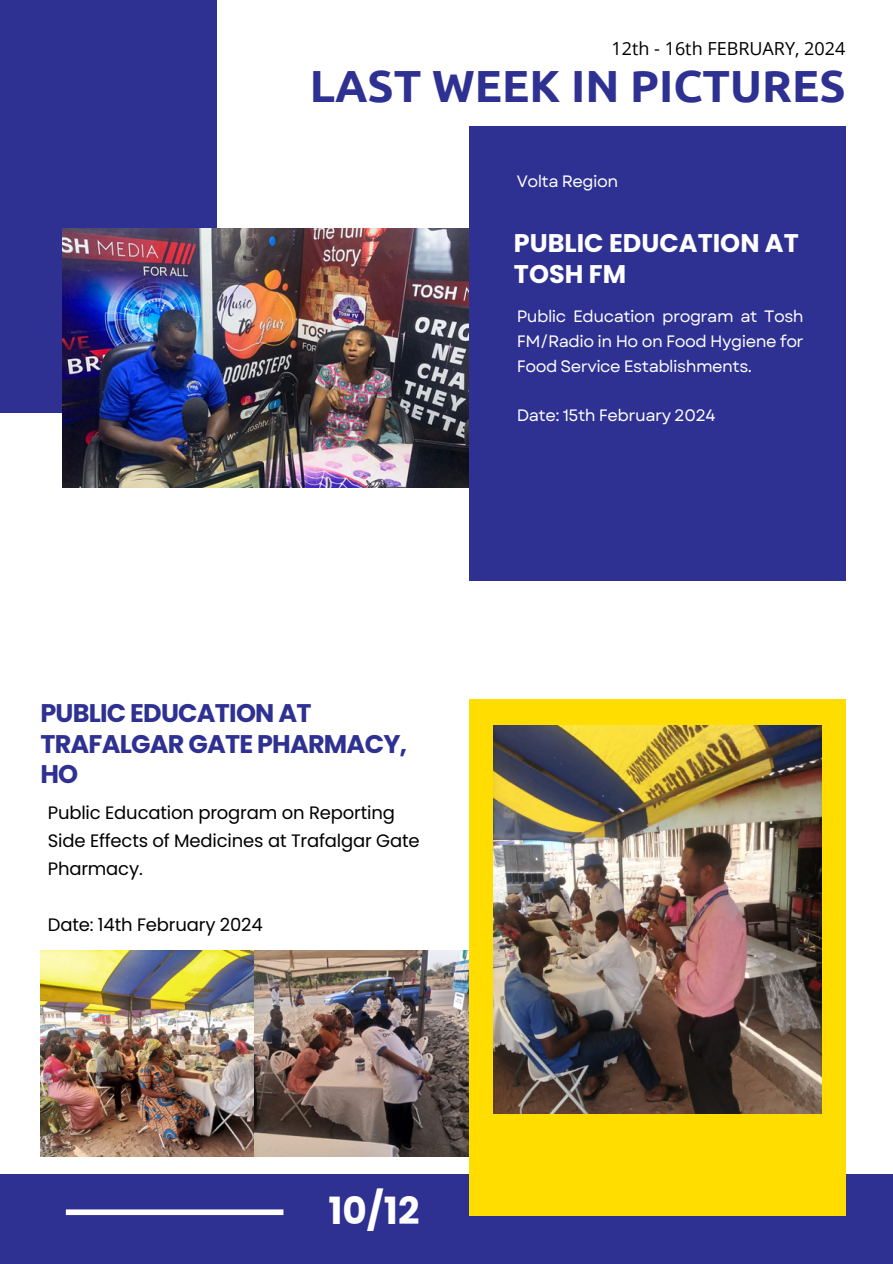
<style>
.page{position:relative;width:893px;height:1264px;background:#fff}
.page>*{position:absolute;margin:0;border:0;box-sizing:border-box;transform-origin:0 0}
.t1{font:700 45px "Ubuntu";color:#2e3192}
.t2{font:700 37.5px "Poppins";color:#fff}
.t3{font:700 25.5px/30.3px "Poppins";letter-spacing:-.03em;color:#2e3192}
.t4{font:700 25.5px/30.3px "Poppins";color:#fff}
.t5{font:18px/28.2px "Poppins";letter-spacing:-.01em;color:#000}
.t6{font:18px "Open Sans";color:#000}
.t7{font:16.5px/24.8px "Garet";letter-spacing:-.03em;color:#fff;text-align:justify}
</style>
<div class="page">
<div style="left:468px;top:126px;width:377px;height:455px;background:#2e3192"></div>
<div style="left:0;top:0;width:217px;height:412px;background:#2e3192"></div>
<div style="left:0;top:1174px;width:892px;height:89px;background:#2e3192"></div>
<div style="left:468px;top:698px;width:377px;height:517px;background:#fd0"></div>
<div style="left:66px;top:1209px;width:217px;height:5px;background:#fff"></div>
<img style="left:62px;top:228px;width:406px;height:259px">
<img style="left:493px;top:726px;width:328px;height:387px">
<img style="left:40px;top:950px;width:428px;height:206px">
<h3 class="t6" style="left:611px;top:36px;width:235px">12th - 16th FEBRUARY, 2024</h3>
<p class="t1" style="left:310px;top:60px;width:537px">LAST WEEK IN PICTURES</p>
<p class="t7" style="left:516px;top:169px;width:103px">Volta Region</p>
<h1 class="t4" style="left:514px;top:228px;width:286px">PUBLIC EDUCATION AT<br>TOSH FM</h1>
<p class="t7" style="left:516px;top:304px;width:288px">Public Education program at Tosh FM/Radio in Ho on Food Hygiene for Food Service Establishments.</p>
<h3 class="t7" style="left:516px;top:403px;width:200px">Date: 15th February 2024</h3>
<h2 class="t3" style="left:40px;top:698px;width:368px">PUBLIC EDUCATION AT<br>TRAFALGAR GATE PHARMACY,<br>HO</h2>
<p class="t5" style="left:48px;top:798px;width:373px">Public Education program on Reporting<br>Side Effects of Medicines at Trafalgar Gate<br>Pharmacy.</p>
<p class="t5" style="left:48px;top:910px;width:216px">Date: 14th February 2024</p>
<p class="t2" style="left:328px;top:1184px;width:93px">10/12</p>
</div>
